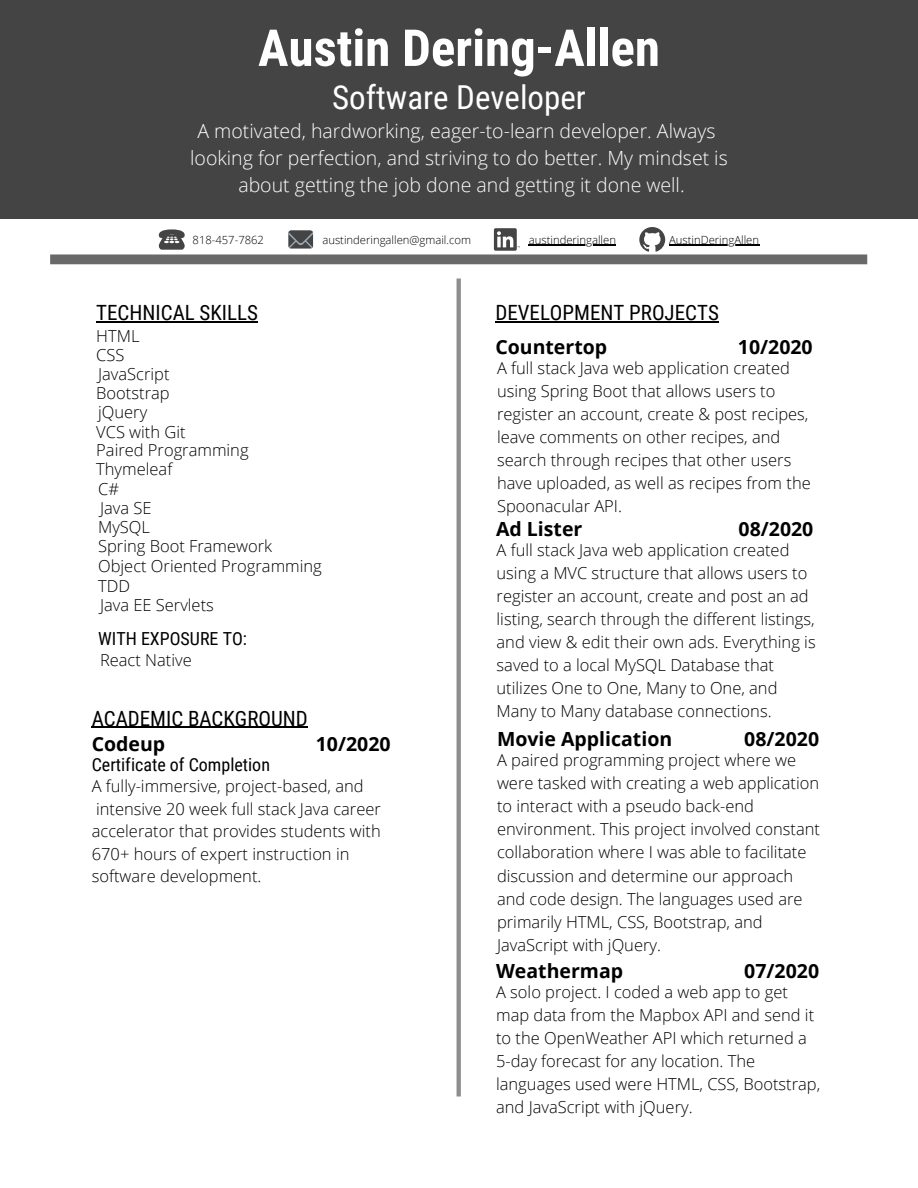
<style>
.page{position:relative;width:918px;height:1188px;background:#fff}
.page>*{position:absolute;margin:0;border:0;box-sizing:border-box;transform-origin:0 0}
.t1{font:700 51px "Roboto Condensed";color:#fff}
.t2{font:33px "Roboto Condensed";color:#fff}
.t3{font:21px "Roboto Condensed";color:#000}
.t4{font:300 19.5px/27px "Open Sans";color:#fff;text-align:center}
.t5{font:700 19.5px "Open Sans";color:#000}
.t6{font:18px "Roboto Condensed";color:#000}
.t7{font:300 16.5px/23px "Open Sans";color:#000}
.t8{font:300 11.25px "Open Sans";color:#000}
</style>
<div class="page">
<svg style="left:457px;top:278px;width:4px;height:819px;background:#919191"></svg>
<div style="left:0;top:0;width:917px;height:219px;background:#444"></div>
<hr style="left:92px;top:727px;width:216px;height:1px;background:#000">
<svg style="left:50px;top:227px;width:817px;height:37px"></svg>
<hr style="left:529px;top:244px;width:87px;height:1px;background:#000">
<hr style="left:669px;top:244px;width:90px;height:1px;background:#000">
<hr style="left:96px;top:321px;width:162px;height:2px;background:#000">
<hr style="left:495px;top:321px;width:224px;height:2px;background:#000">
<h1 class="t1" style="left:258px;top:19px;width:403px">Austin Dering-Allen</h1>
<h2 class="t2" style="left:332px;top:79px;width:255px">Software Developer</h2>
<p class="t4" style="left:190px;top:117px;width:539px">A motivated, hardworking, eager-to-learn developer. Always looking for perfection, and striving to do better. My mindset is about getting the job done and getting it done well.</p>
<p class="t8" style="left:193px;top:232px;width:73px">818-457-7862</p>
<p class="t8" style="left:322px;top:232px;width:150px">austinderingallen@gmail.com</p>
<p class="t8" style="left:529px;top:232px;width:89px">austinderingallen</p>
<p class="t8" style="left:669px;top:232px;width:92px">AustinDeringAllen</p>
<p class="t3" style="left:96px;top:301px;width:163px">TECHNICAL SKILLS</p>
<p class="t3" style="left:495px;top:301px;width:225px">DEVELOPMENT PROJECTS</p>
<p class="t7" style="left:96px;top:326px;width:154px;line-height:19px">HTML<br>CSS<br>JavaScript<br>Bootstrap<br>jQuery<br>VCS with Git<br>Paired Programming<br>Thymeleaf</p>
<p class="t7" style="left:98px;top:498px;width:225px;line-height:19.4px">Java SE<br>MySQL<br>Spring Boot Framework<br>Object Oriented Programming<br>TDD<br>Java EE Servlets</p>
<p class="t7" style="left:98px;top:477px;width:22px">C#</p>
<p class="t6" style="left:98px;top:629px;width:150px">WITH EXPOSURE TO:</p>
<p class="t7" style="left:100px;top:648px;width:93px">React Native</p>
<p class="t3" style="left:92px;top:706px;width:218px">ACADEMIC BACKGROUND</p>
<p class="t5" style="left:92px;top:730px;width:75px">Codeup</p>
<p class="t5" style="left:316px;top:730px;width:76px">10/2020</p>
<p class="t6" style="left:92px;top:754px;width:180px">Certificate of Completion</p>
<p class="t7" style="left:92px;top:774px;width:291px;line-height:22.5px">A fully-immersive, project-based, and intensive 20 week full stack Java career accelerator that provides students with 670+ hours of expert instruction in software development.</p>
<p class="t5" style="left:495px;top:333px;width:113px">Countertop</p>
<p class="t5" style="left:738px;top:333px;width:76px">10/2020</p>
<p class="t7" style="left:497px;top:356px;width:315px">A full stack Java web application created using Spring Boot that allows users to register an account, create &amp; post recipes, leave comments on other recipes, and search through recipes that other users have uploaded, as well as recipes from the Spoonacular API.</p>
<p class="t5" style="left:496px;top:515px;width:88px">Ad Lister</p>
<p class="t5" style="left:739px;top:515px;width:76px">08/2020</p>
<p class="t7" style="left:497px;top:539px;width:321px">A full stack Java web application created using a MVC structure that allows users to register an account, create and post an ad listing, search through the different listings, and view &amp; edit their own ads. Everything is saved to a local MySQL Database that utilizes One to One, Many to One, and Many to Many database connections.</p>
<p class="t5" style="left:497px;top:725px;width:177px">Movie Application</p>
<p class="t5" style="left:744px;top:725px;width:76px">08/2020</p>
<p class="t7" style="left:497px;top:748px;width:324px">A paired programming project where we were tasked with creating a web application to interact with a pseudo back-end environment. This project involved constant collaboration where I was able to facilitate discussion and determine our approach and code design. The languages used are primarily HTML, CSS, Bootstrap, and JavaScript with jQuery.</p>
<p class="t7" style="left:496px;top:980px;width:326px">A solo project. I coded a web app to get map data from the Mapbox API and send it to the OpenWeather API which returned a 5-day forecast for any location. The languages used were HTML, CSS, Bootstrap, and JavaScript with jQuery.</p>
<p class="t5" style="left:496px;top:957px;width:129px">Weathermap</p>
<p class="t5" style="left:744px;top:957px;width:76px">07/2020</p>
</div>
